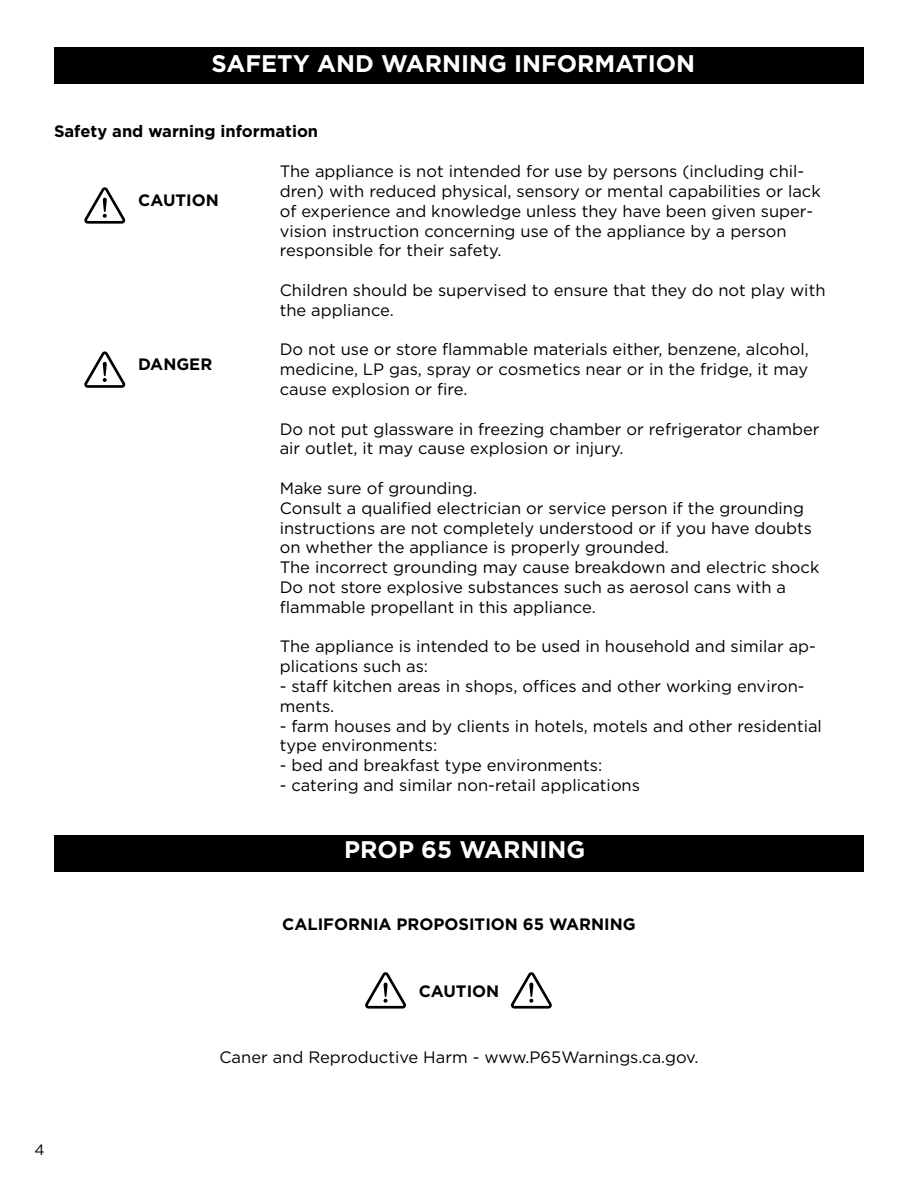
<style>
.page{position:relative;width:918px;height:1188px;background:#fff}
.page>*{position:absolute;margin:0;border:0;box-sizing:border-box;transform-origin:0 0}
.t1{font:700 24px "Gotham";color:#fff}
.t2{font:16.5px/19.8px "Gotham";color:#000}
.t3{font:700 16.5px "Gotham";color:#000}
.t4{font:15px "Gotham";color:#000}
</style>
<div class="page">
<div style="left:54px;top:48px;width:810px;height:36px;background:#000"></div>
<svg style="left:84px;top:187px;width:41px;height:37px"></svg>
<svg style="left:84px;top:351px;width:41px;height:37px"></svg>
<div style="left:54px;top:835px;width:810px;height:37px;background:#000"></div>
<svg style="left:365px;top:972px;width:41px;height:37px"></svg>
<svg style="left:511px;top:972px;width:41px;height:37px"></svg>
<h1 class="t1" style="left:211px;top:47px;width:485px">SAFETY AND WARNING INFORMATION</h1>
<p class="t3" style="left:54px;top:121px;width:266px">Safety and warning information</p>
<p class="t2" style="left:280px;top:161px;width:543px">The appliance is not intended for use by persons (including chil&shy;dren) with reduced physical, sensory or mental capabilities or lack of experience and knowledge unless they have been given super&shy;vision instruction concerning use of the appliance by a person responsible for their safety.</p>
<p class="t2" style="left:280px;top:280px;width:547px">Children should be supervised to ensure that they do not play with the appliance.</p>
<p class="t2" style="left:280px;top:339px;width:531px;text-align:justify">Do not use or store flammable materials either, benzene, alcohol, medicine, LP gas, spray or cosmetics near or in the fridge, it may cause explosion or fire.</p>
<p class="t2" style="left:280px;top:419px;width:541px">Do not put glassware in freezing chamber or refrigerator chamber air outlet, it may cause explosion or injury.</p>
<p class="t2" style="left:280px;top:478px;width:541px">Make sure of grounding.<br>Consult a qualified electrician or service person if the grounding instructions are not completely understood or if you have doubts on whether the appliance is properly grounded.<br>The incorrect grounding may cause breakdown and electric shock Do not store explosive substances such as aerosol cans with a flammable propellant in this appliance.</p>
<p class="t2" style="left:280px;top:636px;width:538px">The appliance is intended to be used in household and similar ap&shy;plications such as:</p>
<p class="t2" style="left:280px;top:676px;width:526px">- staff kitchen areas in shops, offices and other working environ&shy;ments.</p>
<p class="t2" style="left:280px;top:716px;width:544px">- farm houses and by clients in hotels, motels and other residential type environments:</p>
<p class="t2" style="left:280px;top:755px;width:324px">- bed and breakfast type environments:</p>
<p class="t2" style="left:280px;top:775px;width:362px">- catering and similar non-retail applications</p>
<p class="t3" style="left:138px;top:189px;width:82px">CAUTION</p>
<p class="t3" style="left:138px;top:353px;width:76px">DANGER</p>
<h1 class="t1" style="left:344px;top:834px;width:243px">PROP 65 WARNING</h1>
<p class="t3" style="left:282px;top:913px;width:355px">CALIFORNIA PROPOSITION 65 WARNING</p>
<p class="t3" style="left:419px;top:980px;width:82px">CAUTION</p>
<p class="t2" style="left:219px;top:1047px;width:481px">Caner and Reproductive Harm - www.P65Warnings.ca.gov.</p>
<p class="t4" style="left:35px;top:1140px;width:12px">4</p>
</div>
